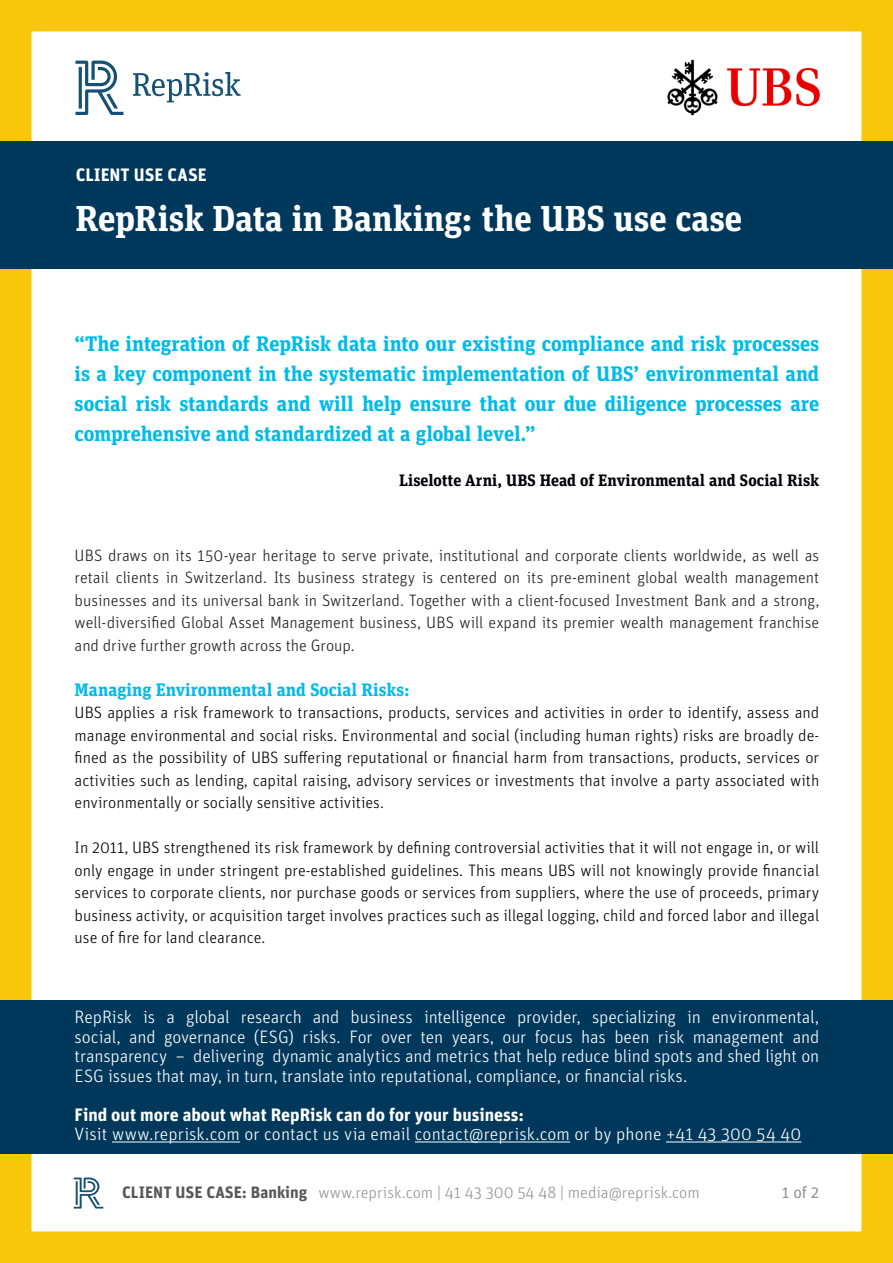
<style>
.page{position:relative;width:893px;height:1263px;background:#fff}
.page>*{position:absolute;margin:0;border:0;box-sizing:border-box;transform-origin:0 0}
.t1{font:700 36px "Unit Slab OT";letter-spacing:-.005em;color:#fff}
.RepRisk_-_Body_Copy{font:700 21px/30px "Unit Slab OT";letter-spacing:-.005em;color:#00bbe8;text-align:justify}
.RepRisk_-_Body_Copy-2{font:300 18px/19.5px "Unit OT";color:#fff;text-align:justify}
.Title_-_Cyan{font:700 18px "Unit OT";color:#fff}
.RepRisk_-_Body_Copy-3{font:700 18px "Unit Slab OT";color:#00bbe8}
.Title_-_Cyan-2{font:300 16.5px/22.5px "Unit OT";color:#000008;text-align:justify}
.RepRisk_-_Body_Copy-4{font:300 16.5px/22.5px "Unit OT";letter-spacing:-.005em;color:#231f20;text-align:justify}
.Footer_Style_Grey{font:300 16.5px "Unit OT";color:#939598}
.RepRisk_-_Body_Copy-5{font:700 16.5px "Unit Slab OT";color:#000008}
.Footer_Style_Grey-2{font:16.5px "Unit OT";color:#939598}
.s1{font-weight:700;color:#57585a}
</style>
<div class="page">
<div style="left:0;top:0;width:893px;height:1263px;border:32px solid #f9c709"></div>
<svg style="left:75px;top:61px;width:166px;height:54px"></svg>
<svg style="left:74px;top:1177px;width:29px;height:31px"></svg>
<div style="left:0;top:141px;width:893px;height:128px;background:#00385c"></div>
<div style="left:0;top:1000px;width:893px;height:154px;background:#00385c"></div>
<hr style="left:112px;top:1141px;width:128px;height:1px;background:#fff">
<hr style="left:415px;top:1141px;width:155px;height:1px;background:#fff">
<hr style="left:666px;top:1141px;width:135px;height:1px;background:#fff">
<img style="left:667px;top:59px;width:152px;height:57px">
<p class="Title_-_Cyan" style="left:80px;top:159px;width:120px">BP CASE STUDY</p>
<p class="Title_-_Cyan" style="left:76px;top:163px;width:133px">CLIENT USE CASE</p>
<p class="t1" style="left:75px;top:195px;width:668px">RepRisk Data in Banking: the UBS use case</p>
<p class="RepRisk_-_Body_Copy" style="left:75px;top:328px;width:746px">“The integration of RepRisk data into our existing compliance and risk processes is a key component in the systematic implementation of UBS’ environmental and social risk standards and will help ensure that our due diligence processes are comprehensive and standardized at a global level.”</p>
<p class="RepRisk_-_Body_Copy-5" style="left:399px;top:469px;width:421px">Liselotte Arni, UBS Head of Environmental and Social Risk</p>
<p class="RepRisk_-_Body_Copy-4" style="left:75px;top:544px;width:746px">UBS draws on its 150-year heritage to serve private, institutional and corporate clients worldwide, as well as retail clients in Switzerland. Its business strategy is centered on its pre-eminent global wealth management businesses and its universal bank in Switzerland. Together with a client-focused Investment Bank and a strong, well-diversified Global Asset Management business, UBS will expand its premier wealth management franchise and drive further growth across the Group.</p>
<p class="RepRisk_-_Body_Copy-3" style="left:75px;top:678px;width:337px">Managing Environmental and Social Risks:</p>
<p class="Title_-_Cyan-2" style="left:75px;top:701px;width:746px">UBS applies a risk framework to transactions, products, services and activities in order to identify, assess and manage environmental and social risks. Environmental and social (including human rights) risks are broadly de&shy;fined as the possibility of UBS suffering reputational or financial harm from transactions, products, services or activities such as lending, capital raising, advisory services or investments that involve a party associated with environmentally or socially sensitive activities.</p>
<p class="Title_-_Cyan-2" style="left:75px;top:836px;width:746px">In 2011, UBS strengthened its risk framework by defining controversial activities that it will not engage in, or will only engage in under stringent pre-established guidelines. This means UBS will not knowingly provide financial services to corporate clients, nor purchase goods or services from suppliers, where the use of proceeds, primary business activity, or acquisition target involves practices such as illegal logging, child and forced labor and illegal use of fire for land clearance.</p>
<p class="RepRisk_-_Body_Copy-2" style="left:75px;top:1007px;width:746px">RepRisk is a global research and business intelligence provider, specializing in environmental, social, and governance (ESG) risks. For over ten years, our focus has been risk management and transparency – delivering dynamic analytics and metrics that help reduce blind spots and shed light on ESG issues that may, in turn, translate into reputational, compliance, or financial risks.</p>
<p class="Title_-_Cyan" style="left:75px;top:1103px;width:451px">Find out more about what RepRisk can do for your business:</p>
<p class="RepRisk_-_Body_Copy-2" style="left:75px;top:1124px;width:728px">Visit www.reprisk.com or contact us via email contact@reprisk.com or by phone +41 43 300 54 40</p>
<p class="Footer_Style_Grey" style="left:122px;top:1183px;width:579px"><span class="s1">CLIENT USE CASE: Banking</span> www.reprisk.com | 41 43 300 54 48 | media@reprisk.com</p>
<p class="Footer_Style_Grey-2" style="left:782px;top:1182px;width:39px">1 of 2</p>
</div>
